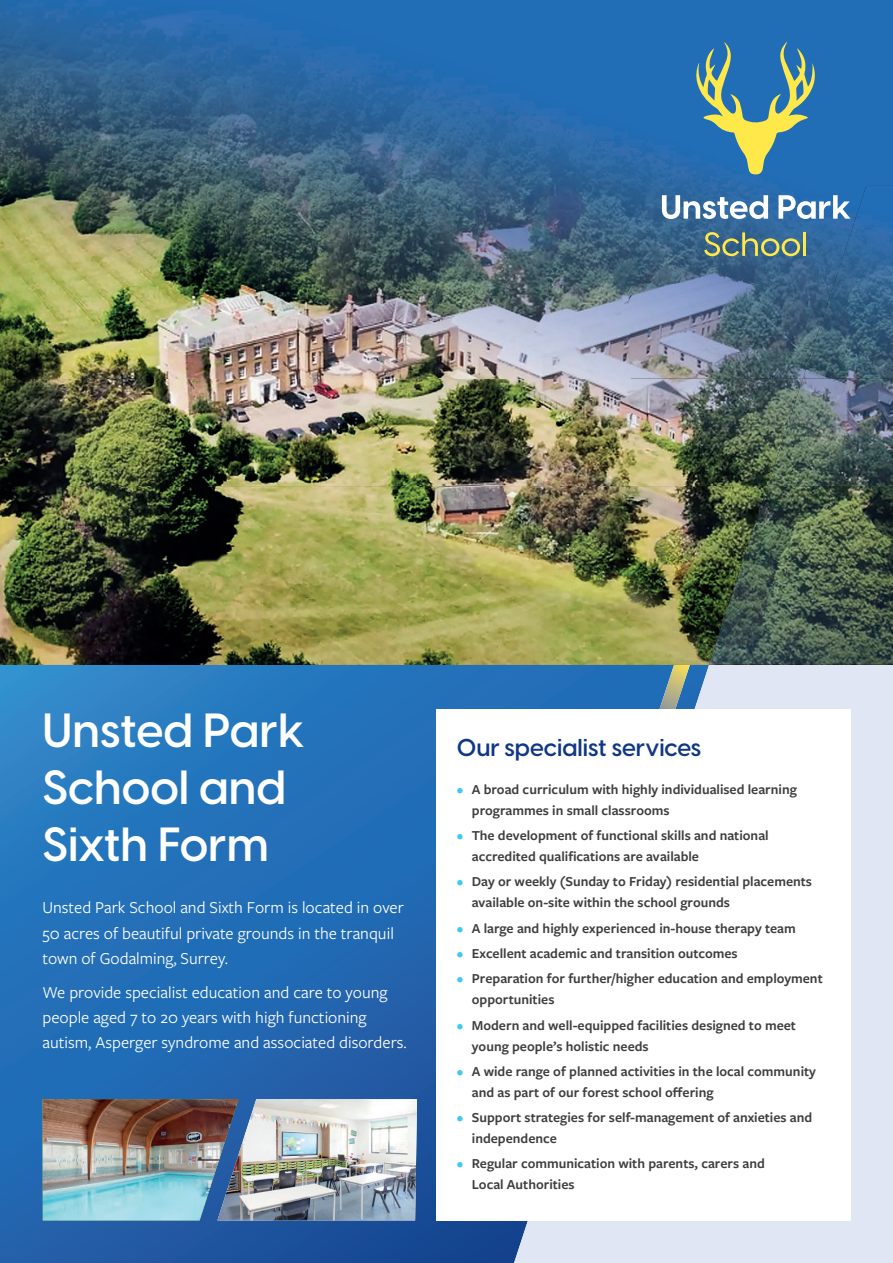
<style>
.page{position:relative;width:893px;height:1263px;background:#fff}
.page>*{position:absolute;margin:0;border:0;box-sizing:border-box;transform-origin:0 0}
.t1{font:600 47.25px/57px "Visby CF";color:#fff}
.t2{font:600 24px "Visby CF";color:#103785}
.t3{font:17.4px/25.2px "Freight Sans Pro";color:#fff}
.t4{font:600 14.25px/21px "Freight Sans Pro";color:#3e3e3f}
.s1{font-weight:400;color:#40c7f4}
</style>
<div class="page">
<svg style="left:0;top:665px;width:514px;height:598px;background:#236db4"></svg>
<svg style="left:514px;top:665px;width:379px;height:598px;background:#c9d7eb"></svg>
<img style="left:0;top:486px;width:893px;height:179px">
<img style="left:639px;top:665px;width:51px;height:44px">
<img style="left:709px;top:486px;width:184px;height:178px">
<img style="left:43px;top:1099px;width:174px;height:121px">
<img style="left:217px;top:1099px;width:200px;height:121px">
<div style="left:436px;top:709px;width:414px;height:511px;background:#fff"></div>
<img style="left:0;top:378px;width:767px;height:108px">
<img style="left:767px;top:378px;width:126px;height:108px">
<img style="left:0;top:0;width:630px;height:378px">
<img style="left:630px;top:0;width:263px;height:284px">
<img style="left:630px;top:284px;width:173px;height:94px">
<img style="left:803px;top:186px;width:90px;height:192px">
<svg style="left:662px;top:195px;width:106px;height:24px"></svg>
<svg style="left:778px;top:195px;width:72px;height:24px"></svg>
<svg style="left:704px;top:232px;width:96px;height:24px;background:#6c887c"></svg>
<hr style="left:803px;top:232px;width:3px;height:24px;background:#ffe849">
<svg style="left:696px;top:42px;width:120px;height:133px;background:#5b8d99"></svg>
<h1 class="t1" style="left:43px;top:702px;width:263px">Unsted Park<br>School and<br>Sixth Form</h1>
<p class="t3" style="left:43px;top:894px;width:363px">Unsted Park School and Sixth Form is located in over<br>50 acres of beautiful private grounds in the tranquil town of Godalming, Surrey.</p>
<p class="t3" style="left:43px;top:979px;width:366px">We provide specialist education and care to young people aged 7 to 20 years with high functioning autism, Asperger syndrome and associated disorders.</p>
<h2 class="t2" style="left:457px;top:732px;width:246px">Our specialist services</h2>
<p class="t4" style="left:472px;top:778px;width:326px;text-indent:-15px"><span class="s1">•</span> A broad curriculum with highly individualised learning programmes in small classrooms</p>
<p class="t4" style="left:472px;top:824px;width:298px;text-indent:-15px"><span class="s1">•</span> The development of functional skills and national accredited qualifications are available</p>
<p class="t4" style="left:472px;top:871px;width:342px;text-indent:-15px"><span class="s1">•</span> Day or weekly (Sunday to Friday) residential placements available on-site within the school grounds</p>
<p class="t4" style="left:457px;top:917px;width:340px"><span class="s1">•</span> A large and highly experienced in-house therapy team</p>
<p class="t4" style="left:457px;top:942px;width:282px"><span class="s1">•</span> Excellent academic and transition outcomes</p>
<p class="t4" style="left:472px;top:967px;width:352px;text-indent:-15px"><span class="s1">•</span> Preparation for further/higher education and employment opportunities</p>
<p class="t4" style="left:472px;top:1014px;width:326px;text-indent:-15px"><span class="s1">•</span> Modern and well-equipped facilities designed to meet young people’s holistic needs</p>
<p class="t4" style="left:472px;top:1060px;width:346px;text-indent:-15px"><span class="s1">•</span> A wide range of planned activities in the local community and as part of our forest school offering</p>
<p class="t4" style="left:472px;top:1106px;width:342px;text-indent:-15px"><span class="s1">•</span> Support strategies for self-management of anxieties and independence</p>
<p class="t4" style="left:472px;top:1152px;width:295px;text-indent:-15px"><span class="s1">•</span> Regular communication with parents, carers and<br>Local Authorities</p>
</div>
